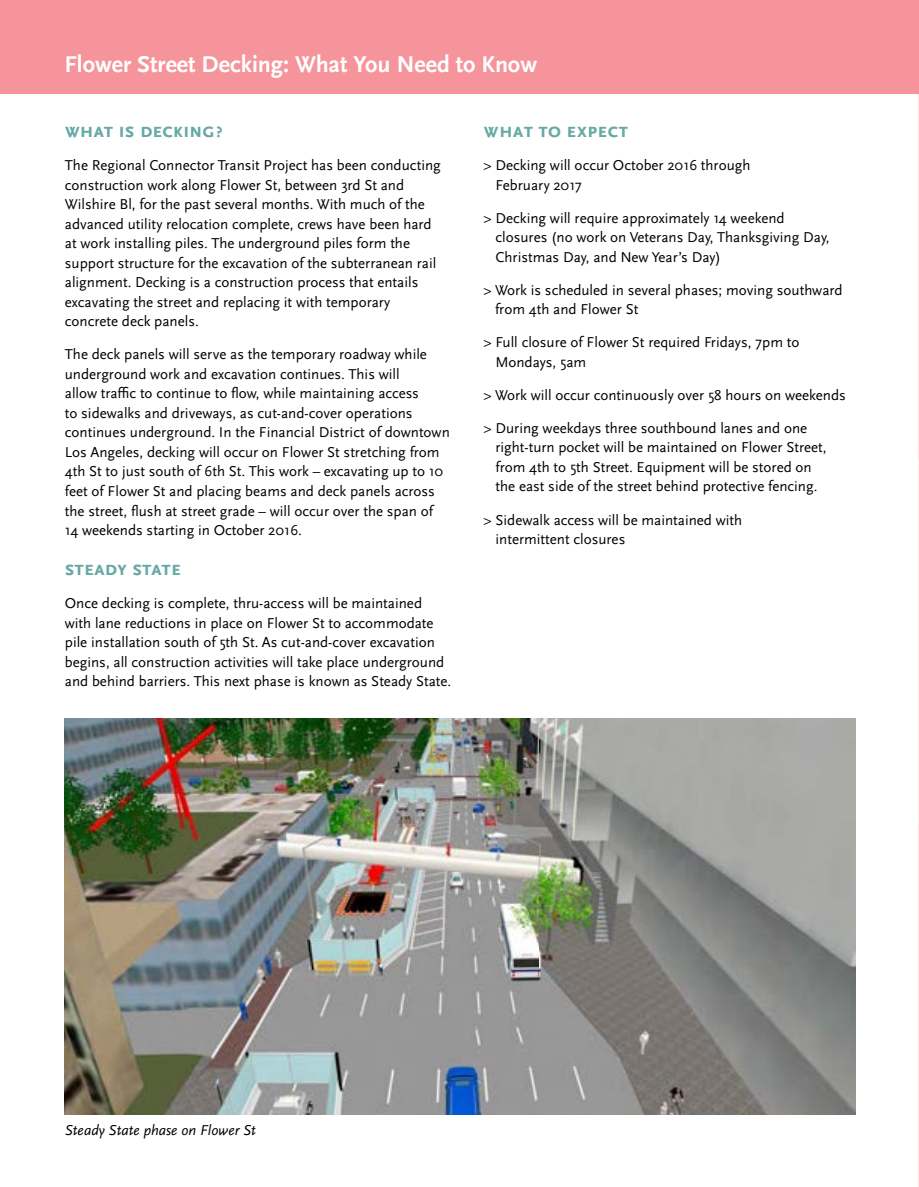
<style>
.page{position:relative;width:919px;height:1187px;background:#fff}
.page>*{position:absolute;margin:0;border:0;box-sizing:border-box;transform-origin:0 0}
.t1{font:700 24px "Scala Sans Pro";color:#fff}
.t2{font:700 21px "Scala Sans Pro";color:#66a9a5}
.t3{font:15px/19.5px "Scala Sans Pro";color:#000}
.t4{font:italic 15px "Scala Sans Pro";color:#000}
</style>
<div class="page">
<img style="left:65px;top:718px;width:790px;height:396px">
<div style="left:0;top:0;width:918px;height:94px;background:#f5949a"></div>
<h1 class="t1" style="left:64px;top:50px;width:474px">Flower Street Decking: What You Need to Know</h1>
<h2 class="t2" style="left:65px;top:118px;width:160px">what is decking?</h2>
<p class="t3" style="left:65px;top:156px;width:377px">The Regional Connector Transit Project has been conducting construction work along Flower St, between 3rd St and Wilshire Bl, for the past several months. With much of the advanced utility relocation complete, crews have been hard at work installing piles. The underground piles form the support structure for the excavation of the subterranean rail alignment. Decking is a construction process that entails excavating the street and replacing it with temporary concrete deck panels.</p>
<p class="t3" style="left:65px;top:345px;width:386px">The deck panels will serve as the temporary roadway while underground work and excavation continues. This will<br>allow tra c to continue to -ow, while maintaining access<br>to sidewalks and driveways, as cut-and-cover operations continues underground. In the Financial District of downtown Los Angeles, decking will occur on Flower St stretching from 4th St to just south of 6th St. This work – excavating up to 10 feet of Flower St and placing beams and deck panels across the street, -ush at street grade – will occur over the span of 14 weekends starting in October 2016.</p>
<h2 class="t2" style="left:65px;top:556px;width:118px">steady state</h2>
<p class="t3" style="left:65px;top:593px;width:388px">Once decking is complete, thru-access will be maintained with lane reductions in place on Flower St to accommodate pile installation south of 5th St. As cut-and-cover excavation begins, all construction activities will take place underground and behind barriers. This next phase is known as Steady State.</p>
<h2 class="t2" style="left:483px;top:118px;width:146px">what to expect</h2>
<p class="t3" style="left:495px;top:156px;width:256px;text-indent:-12px">&gt; Decking will occur October 2016 through<br>February 2017</p>
<p class="t3" style="left:495px;top:208px;width:335px;text-indent:-12px">&gt; Decking will require approximately 14 weekend closures (no work on Veterans Day, Thanksgiving Day,<br>Christmas Day, and New Year’s Day)</p>
<p class="t3" style="left:495px;top:280px;width:349px;text-indent:-12px">&gt; Work is scheduled in several phases; moving southward from 4th and Flower St</p>
<p class="t3" style="left:495px;top:333px;width:305px;text-indent:-12px">&gt; Full closure of Flower St required Fridays, 7pm to<br>Mondays, 5am</p>
<p class="t3" style="left:483px;top:385px;width:364px">&gt; Work will occur continuously over 58 hours on weekends</p>
<p class="t3" style="left:495px;top:418px;width:332px;text-indent:-12px">&gt; During weekdays three southbound lanes and one right-turn pocket will be maintained on Flower Street, from 4th to 5th Street. Equipment will be stored on the east side of the street behind protective fencing.</p>
<p class="t3" style="left:495px;top:510px;width:248px;text-indent:-12px">&gt; Sidewalk access will be maintained with intermittent closures</p>
<p class="t4" style="left:65px;top:1121px;width:192px">Steady State phase on Flower St</p>
</div>
